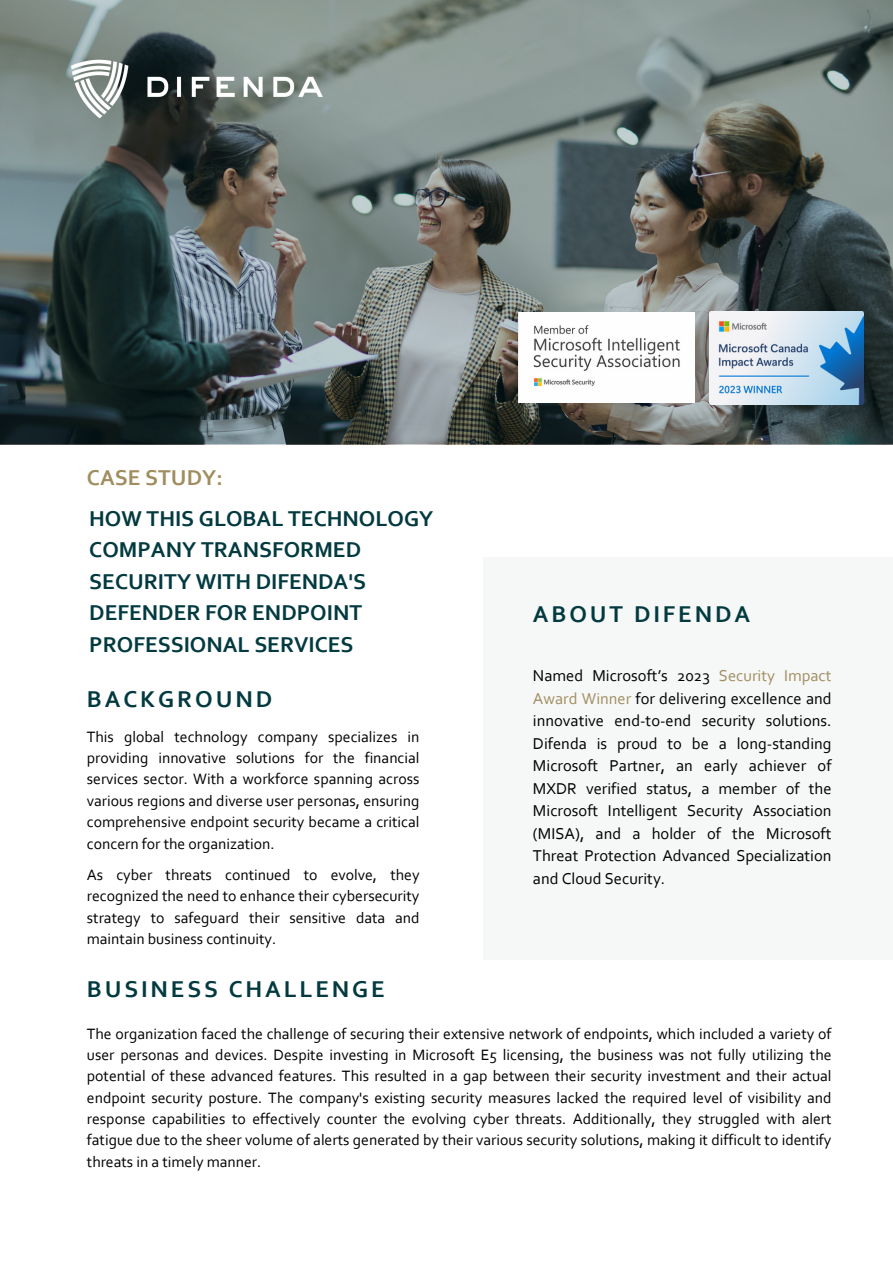
<style>
.page{position:relative;width:893px;height:1264px;background:#fff}
.page>*{position:absolute;margin:0;border:0;box-sizing:border-box;transform-origin:0 0}
.t1{font:700 24px "Corbel";letter-spacing:.12em;color:#023a40}
.t2{font:700 22.5px/31.5px "Corbel";color:#023a40}
.t3{font:700 22.5px "Corbel";color:#a08e60}
.t4{font:16.5px/22.5px "Corbel";color:#000;text-align:justify}
.t5{font:15.75px/21.3px "Corbel";color:#000;text-align:justify}
.s1{color:#a08e60}
</style>
<div class="page">
<img style="left:0;top:0;width:892px;height:444px">
<img style="left:55px;top:49px;width:284px;height:81px">
<div style="left:482px;top:557px;width:410px;height:402px;background:#f1f2f2"></div>
<img style="left:709px;top:312px;width:154px;height:92px">
<img style="left:519px;top:312px;width:175px;height:90px">
<p class="t3" style="left:87px;top:468px;width:138px">CASE STUDY:</p>
<p class="t2" style="left:89px;top:504px;width:345px">HOW THIS GLOBAL TECHNOLOGY<br>COMPANY TRANSFORMED<br>SECURITY WITH DIFENDA'S<br>DEFENDER FOR ENDPOINT<br>PROFESSIONAL SERVICES</p>
<p class="t1" style="left:87px;top:689px;width:187px">BACKGROUND</p>
<p class="t5" style="left:87px;top:727px;width:334px">This global technology company specializes in providing innovative solutions for the financial services sector. With a workforce spanning across various regions and diverse user personas, ensuring comprehensive endpoint security became a critical concern for the organization.</p>
<p class="t5" style="left:87px;top:865px;width:334px">As cyber threats continued to evolve, they recognized the need to enhance their cybersecurity strategy to safeguard their sensitive data and maintain business continuity.</p>
<p class="t1" style="left:533px;top:604px;width:219px">ABOUT DIFENDA</p>
<p class="t4" style="left:533px;top:666px;width:300px">Named Microsoft’s 2023 <span class="s1">Security Impact Award Winner</span> for delivering excellence and innovative end-to-end security solutions.<br>Difenda is proud to be a long-standing Microsoft Partner, an early achiever of MXDR verified status, a member of the Microsoft Intelligent Security Association (MISA), and a holder of the Microsoft Threat Protection Advanced Specialization and Cloud Security.</p>
<p class="t1" style="left:87px;top:979px;width:299px">BUSINESS CHALLENGE</p>
<p class="t5" style="left:87px;top:1024px;width:746px">The organization faced the challenge of securing their extensive network of endpoints, which included a variety of user personas and devices. Despite investing in Microsoft E5 licensing, the business was not fully utilizing the potential of these advanced features. This resulted in a gap between their security investment and their actual endpoint security posture. The company's existing security measures lacked the required level of visibility and response capabilities to effectively counter the evolving cyber threats. Additionally, they struggled with alert fatigue due to the sheer volume of alerts generated by their various security solutions, making it difficult to identify threats in a timely manner.</p>
</div>
